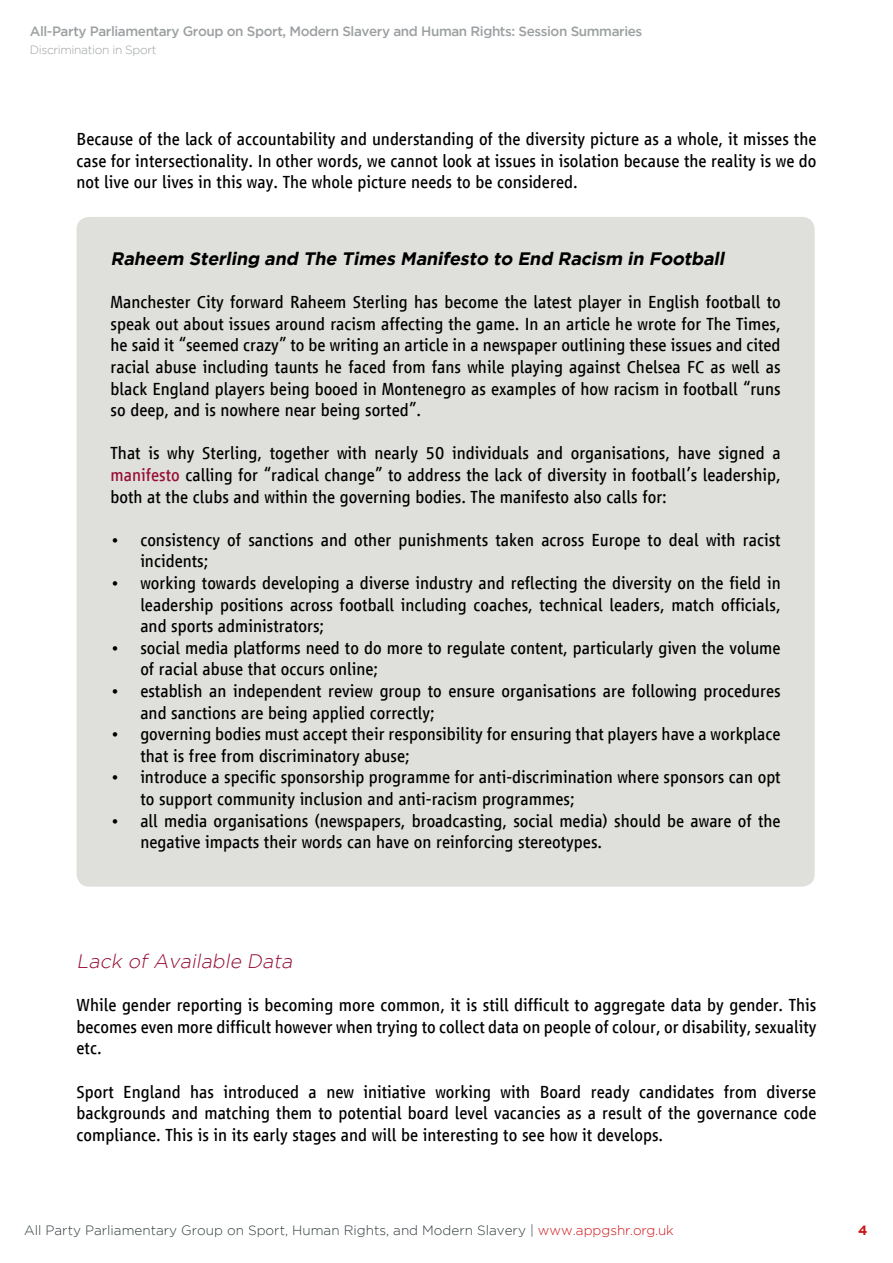
<style>
.page{position:relative;width:893px;height:1263px;background:#fff}
.page>*{position:absolute;margin:0;border:0;box-sizing:border-box;transform-origin:0 0}
.t1{font:italic 300 19.5px "Gotham";color:#970d34}
.t2{font:18px/21.6px "Vialog LT Com";color:#000;text-align:justify}
.t3{font:italic 700 18px "Gotham";color:#000}
.t4{font:300 13.5px "Gotham";color:#313b3d}
.t5{font:500 13.5px "Gotham";letter-spacing:-.03em;color:#9da0a2}
.t6{font:700 13.5px "Gotham";color:#cd171a}
.t7{font:300 12px "Gotham";letter-spacing:-.03em;color:#9da0a2}
.s1{color:#970d34}
.s2{color:#cd171a}
</style>
<div class="page">
<div style="left:77px;top:217px;width:738px;height:670px;background:#dfdfdc;border-radius:13px"></div>
<p class="t5" style="left:30px;top:23px;width:614px">All-Party Parliamentary Group on Sport, Modern Slavery and Human Rights: Session Summaries</p>
<p class="t7" style="left:30px;top:43px;width:128px">Discrimination in Sport</p>
<p class="t2" style="left:77px;top:128px;width:741px">Because of the lack of accountability and understanding of the diversity picture as a whole, it misses the case for intersectionality. In other words, we cannot look at issues in isolation because the reality is we do not live our lives in this way. The whole picture needs to be considered.</p>
<p class="t3" style="left:111px;top:248px;width:619px">Raheem Sterling and The Times Manifesto to End Racism in Football</p>
<p class="t2" style="left:111px;top:291px;width:672px">Manchester City forward Raheem Sterling has become the latest player in English football to speak out about issues around racism affecting the game. In an article he wrote for The Times, he said it “seemed crazy” to be writing an article in a newspaper outlining these issues and cited racial abuse including taunts he faced from fans while playing against Chelsea FC as well as black England players being booed in Montenegro as examples of how racism in football “runs so deep, and is nowhere near being sorted”.</p>
<p class="t2" style="left:111px;top:443px;width:672px">That is why Sterling, together with nearly 50 individuals and organisations, have signed a <span class="s1">manifesto</span> calling for “radical change” to address the lack of diversity in football’s leadership, both at the clubs and within the governing bodies. The manifesto also calls for:</p>
<p class="t2" style="left:140px;top:529px;width:642px;text-indent:-30px">• consistency of sanctions and other punishments taken across Europe to deal with racist incidents;</p>
<p class="t2" style="left:140px;top:572px;width:642px;text-indent:-30px">• working towards developing a diverse industry and reflecting the diversity on the field in leadership positions across football including coaches, technical leaders, match officials, and sports administrators;</p>
<p class="t2" style="left:140px;top:637px;width:642px;text-indent:-30px">• social media platforms need to do more to regulate content, particularly given the volume of racial abuse that occurs online;</p>
<p class="t2" style="left:140px;top:680px;width:642px;text-indent:-30px">• establish an independent review group to ensure organisations are following procedures and sanctions are being applied correctly;</p>
<p class="t2" style="left:140px;top:723px;width:642px;text-indent:-30px">• governing bodies must accept their responsibility for ensuring that players have a workplace that is free from discriminatory abuse;</p>
<p class="t2" style="left:140px;top:767px;width:642px;text-indent:-30px">• introduce a specific sponsorship programme for anti-discrimination where sponsors can opt to support community inclusion and anti-racism programmes;</p>
<p class="t2" style="left:140px;top:810px;width:642px;text-indent:-30px">• all media organisations (newspapers, broadcasting, social media) should be aware of the negative impacts their words can have on reinforcing stereotypes.</p>
<p class="t1" style="left:77px;top:950px;width:221px">Lack of Available Data</p>
<p class="t2" style="left:77px;top:994px;width:741px">While gender reporting is becoming more common, it is still difficult to aggregate data by gender. This becomes even more difficult however when trying to collect data on people of colour, or disability, sexuality etc.</p>
<p class="t2" style="left:77px;top:1081px;width:741px">Sport England has introduced a new initiative working with Board ready candidates from diverse backgrounds and matching them to potential board level vacancies as a result of the governance code compliance. This is in its early stages and will be interesting to see how it develops.</p>
<p class="t4" style="left:24px;top:1222px;width:651px">All Party Parliamentary Group on Sport, Human Rights, and Modern Slavery | <span class="s2">www.appgshr.org.uk</span></p>
<p class="t6" style="left:858px;top:1222px;width:11px">4</p>
</div>
